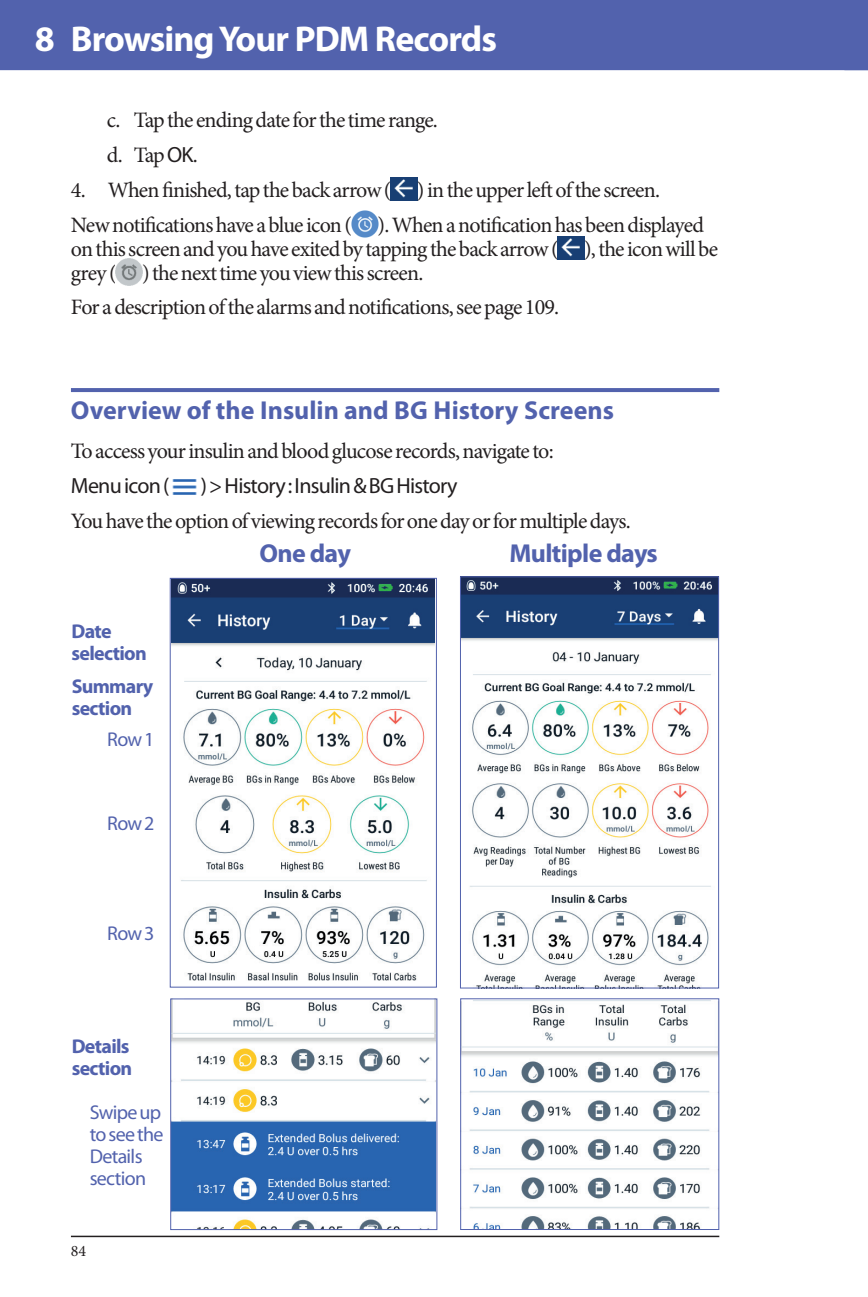
<style>
.page{position:relative;width:868px;height:1297px;background:#fff}
.page>*{position:absolute;margin:0;border:0;box-sizing:border-box;transform-origin:0 0}
.t1{font:700 36px "Myriad Pro";letter-spacing:-.025em;color:#fff}
.Head1{font:700 26px "Myriad Pro";color:#5262ad}
.Figure_title{font:700 26px "Myriad Pro";letter-spacing:-.025em;color:#5262ad}
.BodyText{font:22px/24px "Minion Pro";letter-spacing:-.04em;color:#231f20}
.BodyText-2{font:22px "Myriad Pro";letter-spacing:-.035em;color:#231f20}
.Callout{font:700 20px/22px "Myriad Pro";letter-spacing:-.035em;color:#5262ad}
.Callout-2{font:20px/22px "Myriad Pro";letter-spacing:-.035em;color:#5262ad}
.t2{font:16px "Minion Pro";color:#231f20}
.s1{font-family:"Myriad Pro"}
</style>
<div class="page">
<div style="left:0;top:0;width:844px;height:70px;background:#5262ad"></div>
<hr style="left:71px;top:1236px;width:648px;height:1px;background:#231f20">
<hr style="left:71px;top:388px;width:648px;height:4px;background:#5262ad">
<img style="left:391px;top:177px;width:27px;height:24px">
<img style="left:351px;top:211px;width:27px;height:27px">
<img style="left:557px;top:236px;width:27px;height:24px">
<img style="left:116px;top:259px;width:27px;height:27px">
<img style="left:172px;top:479px;width:25px;height:16px">
<img style="left:172px;top:1000px;width:263px;height:228px">
<div style="left:170px;top:998px;width:267px;height:232px;border:1px solid #5262ad"></div>
<img style="left:172px;top:580px;width:263px;height:401px">
<div style="left:170px;top:578px;width:267px;height:410px;border:1px solid #5262ad"></div>
<img style="left:462px;top:1000px;width:255px;height:228px">
<div style="left:460px;top:998px;width:259px;height:232px;border:1px solid #5262ad"></div>
<img style="left:462px;top:578px;width:255px;height:408px">
<div style="left:460px;top:576px;width:259px;height:412px;border:1px solid #5262ad"></div>
<div style="left:844px;top:0;width:24px;height:70px;background:#5262ad"></div>
<h1 class="t1" style="left:35px;top:16px;width:463px">8 Browsing Your PDM Records</h1>
<p class="BodyText" style="left:107px;top:108px;width:332px">c. Tap the ending date for the time range.</p>
<p class="BodyText" style="left:107px;top:143px;width:92px">d. Tap <span class="s1">OK</span>.</p>
<p class="BodyText" style="left:71px;top:178px;width:590px">4. When finished, tap the back arrow ( ) in the upper left of the screen.</p>
<p class="BodyText" style="left:71px;top:213px;width:648px">New notifications have a blue icon ( ). When a notification has been displayed on this screen and you have exited by tapping the back arrow ( ), the icon will be grey ( ) the next time you view this screen.</p>
<p class="BodyText" style="left:71px;top:295px;width:490px">For a description of the alarms and notifications, see page 109.</p>
<p class="Head1" style="left:71px;top:393px;width:544px">Overview of the Insulin and BG History Screens</p>
<p class="BodyText" style="left:71px;top:439px;width:484px">To access your insulin and blood glucose records, navigate to:</p>
<p class="BodyText-2" style="left:71px;top:472px;width:100px">Menu icon (</p>
<p class="BodyText-2" style="left:201px;top:472px;width:258px">) &gt; History : Insulin &amp; BG History</p>
<p class="BodyText" style="left:71px;top:509px;width:561px">You have the option of viewing records for one day or for multiple days.</p>
<p class="Callout" style="left:72px;top:619px;width:77px">Date selection</p>
<p class="Callout" style="left:72px;top:675px;width:83px">Summary section</p>
<p class="Callout-2" style="left:107px;top:728px;width:49px">Row 1</p>
<p class="Callout-2" style="left:107px;top:812px;width:49px">Row 2</p>
<p class="Callout-2" style="left:107px;top:922px;width:49px">Row 3</p>
<p class="Callout" style="left:72px;top:1034px;width:62px">Details section</p>
<p class="Callout-2" style="left:90px;top:1101px;width:75px">Swipe up to see the<br>Details section</p>
<p class="t2" style="left:71px;top:1240px;width:17px">84</p>
<p class="Figure_title" style="left:259px;top:536px;width:93px">One day</p>
<p class="Figure_title" style="left:509px;top:537px;width:150px">Multiple days</p>
</div>
